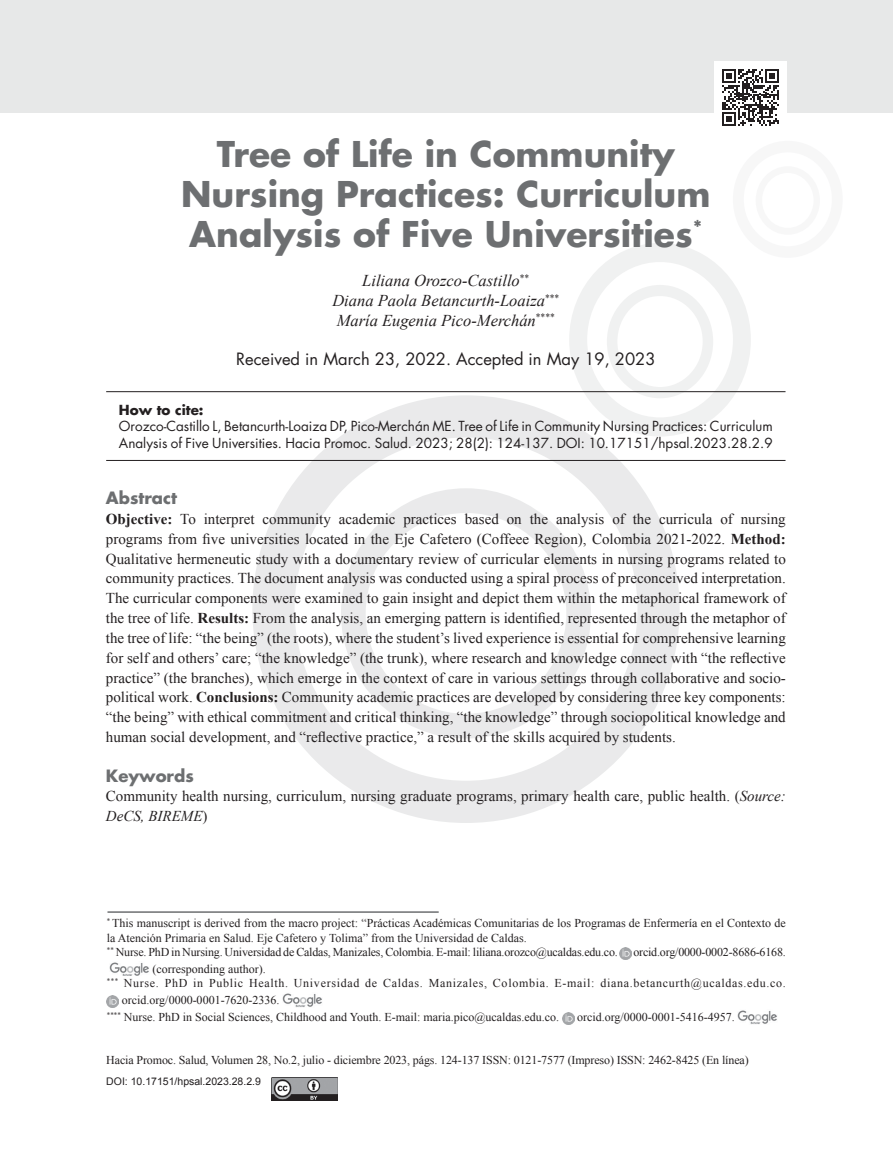
<style>
.page{position:relative;width:893px;height:1149px;background:#fff}
.page>*{position:absolute;margin:0;border:0;box-sizing:border-box;transform-origin:0 0}
.t1{font:700 34.5px/39.6px "Futura LT";color:#6d6f71;text-align:center}
.t2{font:italic 16.5px/19.8px "Times New Roman";color:#231f20;text-align:center}
.t3{font:16.5px "Futura LT";color:#231f20}
.t4{font:700 16.5px "Futura LT";color:#6d6f71}
.t5{font:15px/19.8px "Times New Roman";color:#231f20;text-align:justify}
.t6{font:13.5px/16.2px "Futura LT";color:#231f20}
.t7{font:700 13.5px "Futura LT";color:#231f20}
.t8{font:12px/14.4px "Times New Roman";color:#231f20}
.t9{font:12px/14.4px "Times New Roman";letter-spacing:.055em;color:#231f20}
.t10{font:10.5px "Arial";color:#231f20}
.s1{font-weight:700}
.s2{font-style:italic}
</style>
<div class="page">
<div style="left:569px;top:243px;width:182px;height:193px;background:#f0f1f1;border-radius:50%"></div>
<div style="left:587px;top:262px;width:146px;height:155px;background:#fff;border-radius:50%"></div>
<div style="left:607px;top:285px;width:106px;height:113px;background:#f0f1f1;border-radius:50%"></div>
<div style="left:617px;top:296px;width:86px;height:91px;background:#fff;border-radius:50%"></div>
<div style="left:252px;top:395px;width:428px;height:427px;background:#eaeaeb;border-radius:50%"></div>
<div style="left:295px;top:437px;width:342px;height:343px;background:#fff;border-radius:50%"></div>
<div style="left:341px;top:488px;width:250px;height:250px;background:#eaeaeb;border-radius:50%"></div>
<div style="left:366px;top:513px;width:200px;height:200px;background:#fff;border-radius:50%"></div>
<div style="left:733px;top:141px;width:110px;height:117px;background:#f2f2f3;border-radius:50%"></div>
<div style="left:744px;top:152px;width:88px;height:94px;background:#fff;border-radius:50%"></div>
<div style="left:756px;top:166px;width:64px;height:69px;background:#f2f2f3;border-radius:50%"></div>
<div style="left:762px;top:173px;width:52px;height:55px;background:#fff;border-radius:50%"></div>
<div style="left:0;top:0;width:893px;height:113px;background:#e7e8e8"></div>
<svg style="left:620px;top:947px;width:11px;height:12px"></svg>
<img style="left:110px;top:962px;width:39px;height:13px">
<svg style="left:107px;top:995px;width:12px;height:12px"></svg>
<img style="left:283px;top:993px;width:39px;height:13px">
<svg style="left:562px;top:1012px;width:12px;height:12px"></svg>
<img style="left:738px;top:1010px;width:39px;height:13px">
<hr style="left:106px;top:391px;width:679px;height:1px;background:#231f20">
<hr style="left:106px;top:460px;width:679px;height:1px;background:#231f20">
<hr style="left:107px;top:911px;width:332px;height:1px;background:#6d6f71">
<img style="left:271px;top:1077px;width:67px;height:23px">
<div style="left:714px;top:61px;width:73px;height:73px;background:#fff"></div>
<svg style="left:722px;top:69px;width:57px;height:57px"></svg>
<h1 class="t1" style="left:181px;top:134px;width:531px">Tree of Life in Community<br>Nursing Practices: Curriculum<br>Analysis of Five Universities<sup>*</sup></h1>
<p class="t2" style="left:332px;top:271px;width:229px">Liliana Orozco-Castillo<sup>**<br></sup>Diana Paola Betancurth-Loaiza<sup>***<br></sup>María Eugenia Pico-Merchán<sup>****</sup></p>
<p class="t3" style="left:236px;top:349px;width:421px">Received in March 23, 2022. Accepted in May 19, 2023</p>
<p class="t7" style="left:119px;top:401px;width:86px">How to cite:</p>
<p class="t6" style="left:119px;top:418px;width:655px">Orozco-Castillo L, Betancurth-Loaiza DP, Pico-Merchán ME. Tree of Life in Community Nursing Practices: Curriculum<br>Analysis of Five Universities. Hacia Promoc. Salud. 2023; 28(2): 124-137. DOI: 10.17151/hpsal.2023.28.2.9</p>
<p class="t4" style="left:106px;top:487px;width:73px">Abstract</p>
<p class="t5" style="left:106px;top:508px;width:681px"><span class="s1">Objective:</span> To interpret community academic practices based on the analysis of the curricula of nursing programs from five universities located in the Eje Cafetero (Coffeee Region), Colombia 2021-2022. <span class="s1">Method:<br></span>Qualitative hermeneutic study with a documentary review of curricular elements in nursing programs related to community practices. The document analysis was conducted using a spiral process of preconceived interpretation.<br>The curricular components were examined to gain insight and depict them within the metaphorical framework of the tree of life. <span class="s1">Results:</span> From the analysis, an emerging pattern is identified, represented through the metaphor of the tree of life: “the being” (the roots), where the student’s lived experience is essential for comprehensive learning for self and others’ care; “the knowledge” (the trunk), where research and knowledge connect with “the reflective practice” (the branches), which emerge in the context of care in various settings through collaborative and socio&shy;political work. <span class="s1">Conclusions:</span> Community academic practices are developed by considering three key components: “the being” with ethical commitment and critical thinking, “the knowledge” through sociopolitical knowledge and human social development, and “reflective practice,” a result of the skills acquired by students.</p>
<p class="t4" style="left:106px;top:764px;width:89px">Keywords</p>
<p class="t5" style="left:106px;top:786px;width:681px">Community health nursing, curriculum, nursing graduate programs, primary health care, public health. (<span class="s2">Source:<br>DeCS, BIREME</span>)</p>
<p class="t8" style="left:107px;top:915px;width:680px"><sup>*</sup> This manuscript is derived from the macro project: “Prácticas Académicas Comunitarias de los Programas de Enfermería en el Contexto de la Atención Primaria en Salud. Eje Cafetero y Tolima” from the Universidad de Caldas.<br><sup>**</sup> Nurse. PhD in Nursing. Universidad de Caldas, Manizales, Colombia. E-mail: liliana.orozco@ucaldas.edu.co.</p>
<p class="t8" style="left:633px;top:944px;width:154px">orcid.org/0000-0002-8686-6168.</p>
<p class="t9" style="left:107px;top:961px;width:680px;text-indent:45px">(corresponding author).<br><sup>***</sup> Nurse. PhD in Public Health. Universidad de Caldas. Manizales, Colombia. E-mail: diana.betancurth@ucaldas.edu.co.</p>
<p class="t8" style="left:107px;top:991px;width:454px;line-height:16.8px;text-indent:15px">orcid.org/0000-0001-7620-2336.<br><sup>****</sup> Nurse. PhD in Social Sciences, Childhood and Youth. E-mail: maria.pico@ucaldas.edu.co.</p>
<p class="t8" style="left:577px;top:1009px;width:159px">orcid.org/0000-0001-5416-4957.</p>
<p class="t8" style="left:106px;top:1051px;width:644px">Hacia Promoc. Salud, Volumen 28, No.2, julio - diciembre 2023, págs. 124-137 ISSN: 0121-7577 (Impreso) ISSN: 2462-8425 (En línea)</p>
<p class="t10" style="left:106px;top:1073px;width:156px">DOI: 10.17151/hpsal.2023.28.2.9</p>
</div>
